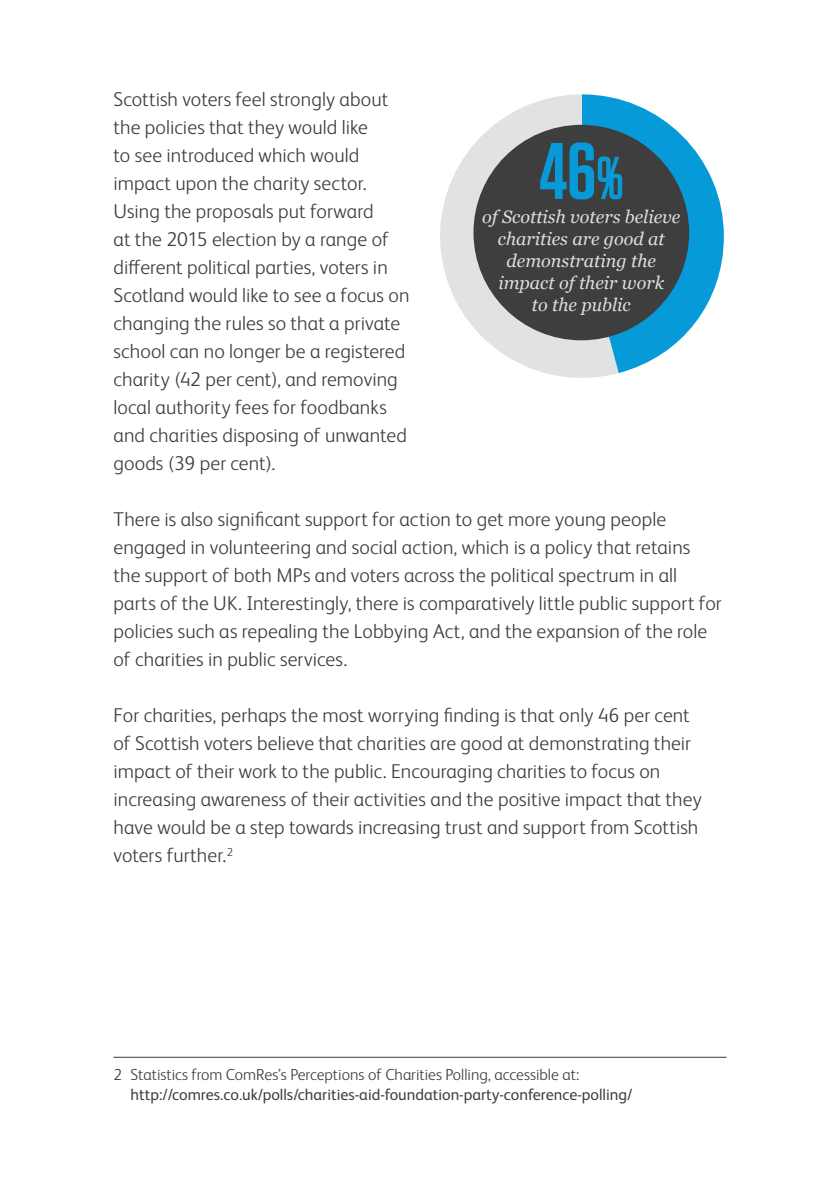
<style>
.page{position:relative;width:840px;height:1191px;background:#fff}
.page>*{position:absolute;margin:0;border:0;box-sizing:border-box;transform-origin:0 0}
.t1{font:600 80px "Tungsten";color:#069ad9}
.Body_text{font:300 20px/28px "FS Albert Pro";letter-spacing:.005em;color:#3e3e3f}
.t2{font:italic 18px/22px "Georgia";color:#dcdddf;text-align:center}
.Footnote{font:16px/20px "FS Albert Pro";color:#3e3e3f}
.s1{font-size:60px}
.s2{font-weight:300}
</style>
<div class="page">
<svg style="left:440px;top:94px;width:178px;height:284px;fill:#e1e2e4"></svg>
<svg style="left:581px;top:94px;width:142px;height:279px"></svg>
<div style="left:473px;top:125px;width:215px;height:215px;background:#3e3e3f;border-radius:50%"></div>
<hr style="left:113px;top:1057px;width:613px;height:1px;background:#3e3e3f">
<p class="Body_text" style="left:113px;top:84px;width:297px">Scottish voters feel strongly about the policies that they would like<br>to see introduced which would impact upon the charity sector.<br>Using the proposals put forward<br>at the 2015 election by a range of different political parties, voters in Scotland would like to see a focus on changing the rules so that a private school can no longer be a registered charity (42 per cent), and removing local authority fees for foodbanks and charities disposing of unwanted goods (39 per cent).</p>
<p class="Body_text" style="left:113px;top:504px;width:609px">There is also significant support for action to get more young people engaged in volunteering and social action, which is a policy that retains the support of both MPs and voters across the political spectrum in all parts of the UK. Interestingly, there is comparatively little public support for policies such as repealing the Lobbying Act, and the expansion of the role of charities in public services.</p>
<p class="Body_text" style="left:113px;top:700px;width:589px">For charities, perhaps the most worrying finding is that only 46 per cent of Scottish voters believe that charities are good at demonstrating their impact of their work to the public. Encouraging charities to focus on increasing awareness of their activities and the positive impact that they have would be a step towards increasing trust and support from Scottish voters further.<sup>2</sup></p>
<p class="t1" style="left:538px;top:129px;width:86px">46<span class="s1">%</span></p>
<p class="t2" style="left:482px;top:206px;width:200px">of Scottish voters believe charities are good at demonstrating the impact of their work<br>to the public</p>
<p class="Footnote" style="left:130px;top:1063px;width:503px;text-indent:-17px"><span class="s2">2 Statistics from ComRes’s Perceptions of Charities Polling, accessible at: </span>http://comres.co.uk/polls/charities-aid-foundation-party-conference-polling/</p>
</div>
